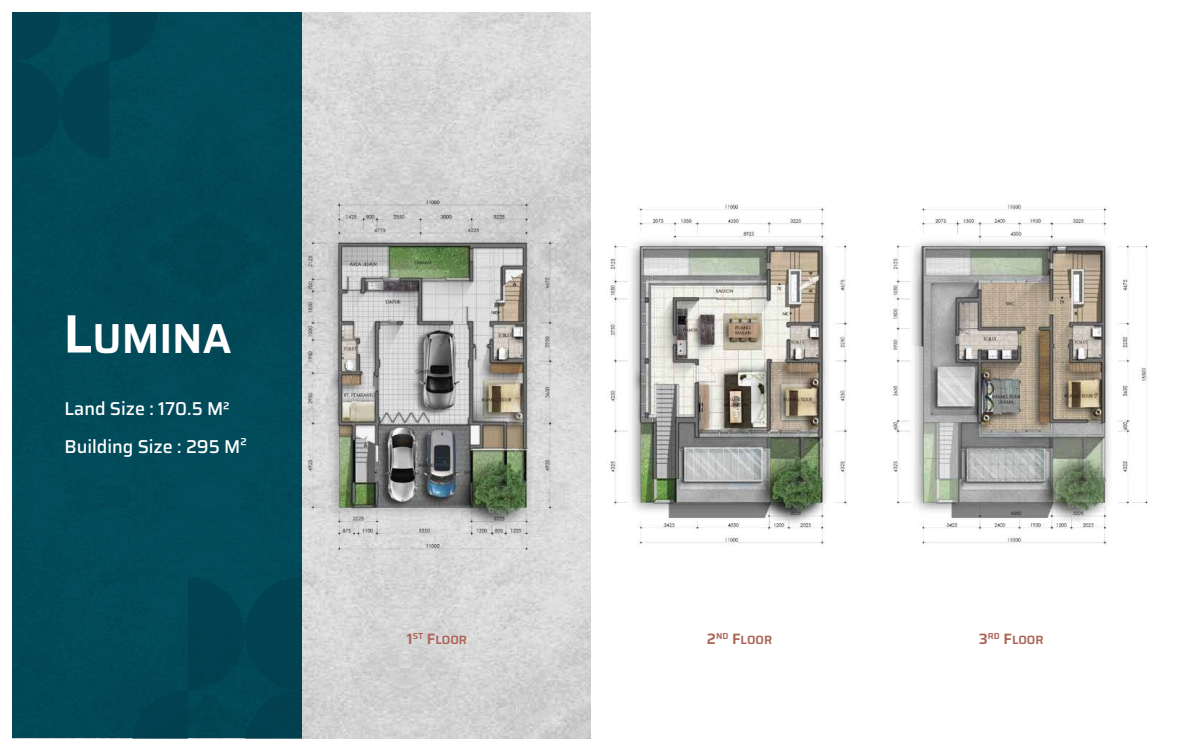
<style>
.page{position:relative;width:1182px;height:751px;background:#fff}
.page>*{position:absolute;margin:0;border:0;box-sizing:border-box;transform-origin:0 0}
.t1{font:100 42px "Saira";color:#fff}
.t2{font:100 18.6px/38.3px "Saira";color:#fff;scale:.96 1}
.t3{font:100 12px "Saira";color:#ad6558}
.s1{font-size:54.1px}
.s2{font-size:15px}
</style>
<div class="page">
<img style="left:301px;top:13px;width:289px;height:725px">
<div style="left:12px;top:13px;width:289px;height:725px;background:#024958"></div>
<img style="left:301px;top:194px;width:271px;height:362px">
<img style="left:587px;top:199px;width:562px;height:352px">
<h1 class="t1" style="left:63px;top:304px;width:170px"><span class="s1">L</span>UMINA</h1>
<p class="t2" style="left:64px;top:388px;width:191px">Land Size : 170.5 M2<br>Building Size : 295 M²</p>
<p class="t3" style="left:407px;top:630px;width:62px"><span class="s2">1</span><sup>ST</sup> <span class="s2">F</span>LOOR</p>
<p class="t3" style="left:707px;top:630px;width:67px"><span class="s2">2</span><sup>ND</sup> <span class="s2">F</span>LOOR</p>
<p class="t3" style="left:978px;top:630px;width:66px"><span class="s2">3</span><sup>RD</sup> <span class="s2">F</span>LOOR</p>
</div>
